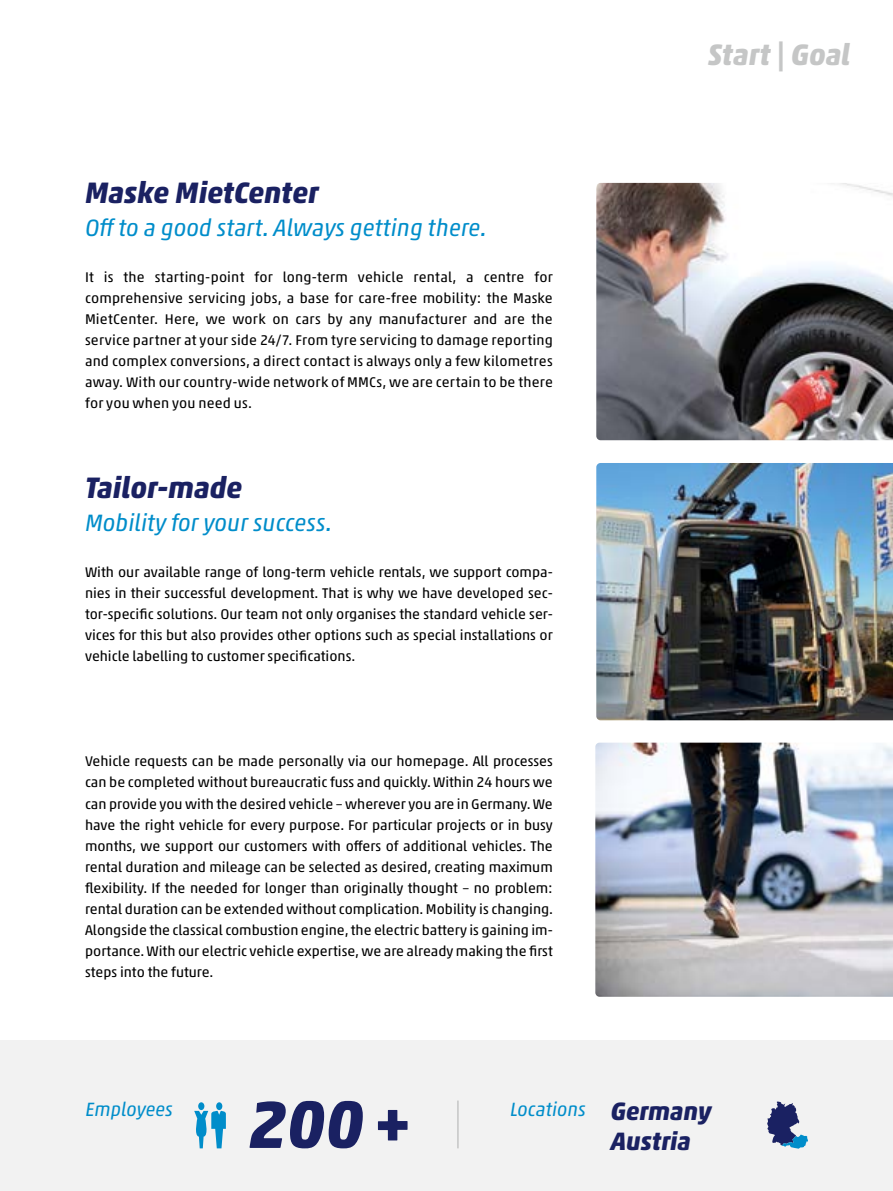
<style>
.page{position:relative;width:893px;height:1191px;background:#fff}
.page>*{position:absolute;margin:0;border:0;box-sizing:border-box;transform-origin:0 0}
.t1{font:italic 700 30px "Akko Pro";color:#1a2162}
.t2{font:italic 700 30px "Akko Pro";color:#c5c6c6}
.t3{font:italic 700 25.5px "Akko Pro";color:#1a2162}
.t4{font:italic 24px "Akko Pro";color:#008dca}
.t5{font:italic 19.5px "Akko Pro";color:#008dca}
.t6{font:14.25px/21px "Akko Pro";color:#000;text-align:justify}
.s1{font-weight:700;font-size:25.5px;color:#1a2162}
</style>
<div class="page">
<img style="left:596px;top:183px;width:297px;height:257px">
<img style="left:596px;top:463px;width:297px;height:257px">
<div style="left:0;top:1040px;width:893px;height:151px;background:#f2f2f2"></div>
<img style="left:595px;top:742px;width:298px;height:254px">
<svg style="left:250px;top:1100px;width:113px;height:48px"></svg>
<div style="left:198px;top:1102px;width:6px;height:8px;background:#008dca;border-radius:50%"></div>
<div style="left:216px;top:1102px;width:6px;height:8px;background:#008dca;border-radius:50%"></div>
<svg style="left:194px;top:1110px;width:32px;height:38px"></svg>
<svg style="left:378px;top:1110px;width:30px;height:30px"></svg>
<svg style="left:767px;top:1101px;width:41px;height:47px"></svg>
<hr style="left:457px;top:1100px;width:2px;height:48px;background:#c5c6c6">
<h1 class="t1" style="left:85px;top:174px;width:235px">Maske MietCenter</h1>
<h3 class="t4" style="left:85px;top:213px;width:404px">Off to a good start. Always getting there.</h3>
<p class="t6" style="left:85px;top:266px;width:469px">It is the starting-point for long-term vehicle rental, a centre for comprehensive servicing jobs, a base for care-free mobility: the Maske MietCenter. Here, we work on cars by any manufacturer and are the service partner at your side 24/7. From tyre servicing to damage reporting and complex conversions, a direct contact is always only a few kilometres away. With our country-wide network of MMCs, we are certain to be there for you when you need us.</p>
<h1 class="t1" style="left:85px;top:469px;width:159px">Tailor-made</h1>
<h3 class="t4" style="left:85px;top:508px;width:249px">Mobility for your success.</h3>
<p class="t6" style="left:85px;top:562px;width:469px">With our available range of long-term vehicle rentals, we support compa&shy;nies in their successful development. That is why we have developed sec&shy;tor-specific solutions. Our team not only organises the standard vehicle ser&shy;vices for this but also provides other options such as special installations or vehicle labelling to customer specifications.</p>
<p class="t6" style="left:85px;top:751px;width:470px">Vehicle requests can be made personally via our homepage. All processes can be completed without bureaucratic fuss and quickly. Within 24 hours we can provide you with the desired vehicle – wherever you are in Germany. We have the right vehicle for every purpose. For particular projects or in busy months, we support our customers with offers of additional vehicles. The rental duration and mileage can be selected as desired, creating maximum flexibility. If the needed for longer than originally thought – no problem: rental duration can be extended without complication. Mobility is changing.<br>Alongside the classical combustion engine, the electric battery is gaining im&shy;portance. With our electric vehicle expertise, we are already making the first steps into the future.</p>
<h1 class="t2" style="left:708px;top:36px;width:144px">Start | Goal</h1>
<h3 class="t5" style="left:85px;top:1097px;width:89px">Employees</h3>
<h3 class="t5" style="left:510px;top:1097px;width:202px">Locations <span class="s1">Germany</span></h3>
<h2 class="t3" style="left:611px;top:1125px;width:81px">Austria</h2>
</div>
